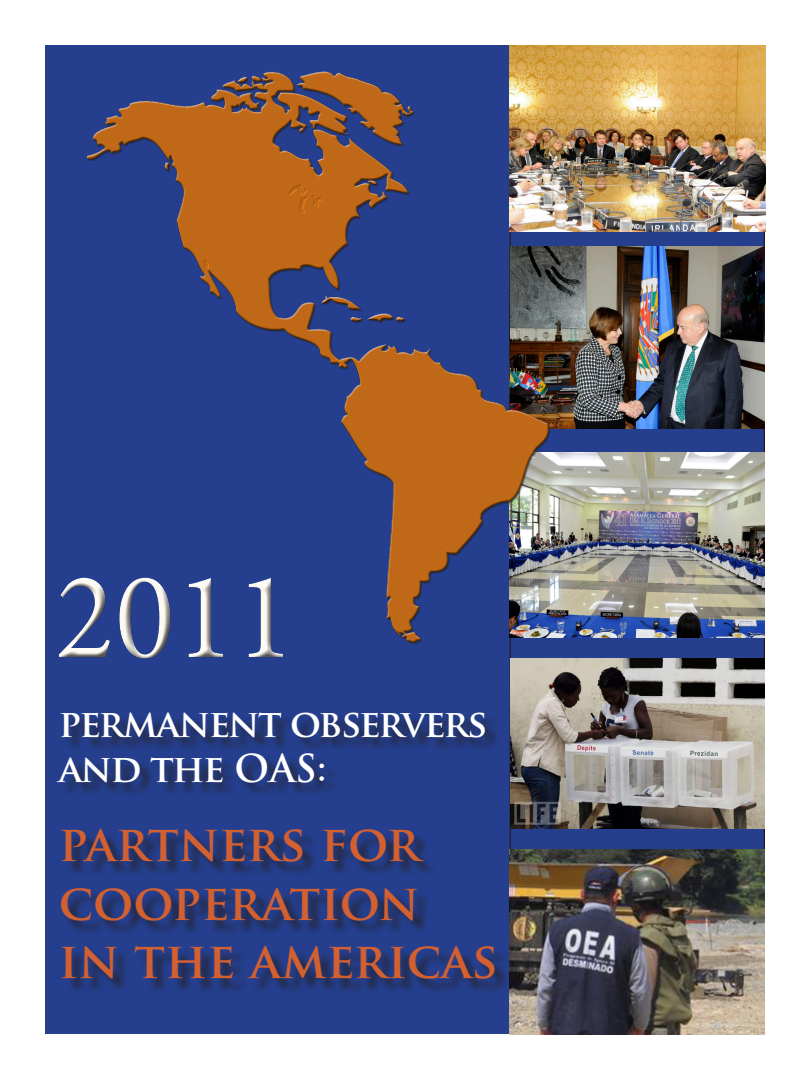
<style>
.page{position:relative;width:810px;height:1080px;background:#fff}
.page>*{position:absolute;margin:0;border:0;box-sizing:border-box;transform-origin:0 0}
.t1{font:125px "Minion Pro";color:#fcf9f0}
.t2{font:700 48.75px "Trajan Pro";color:#d36030}
.t3{font:700 37.5px "Trajan Pro";letter-spacing:-.04em;color:#fff}
</style>
<div class="page">
<div style="left:46px;top:46px;width:718px;height:988px;background:#253f8e"></div>
<img style="left:510px;top:849px;width:255px;height:186px">
<img style="left:510px;top:45px;width:255px;height:186px">
<div style="left:52px;top:572px;width:240px;height:96px;background:#231f20;opacity:.75"></div>
<div style="left:60px;top:714px;width:450px;height:280px;background:#231f20;opacity:.75"></div>
<img style="left:552px;top:247px;width:213px;height:182px">
<img style="left:552px;top:452px;width:213px;height:186px">
<img style="left:88px;top:65px;width:464px;height:598px">
<img style="left:510px;top:659px;width:254px;height:169px">
<h1 class="t1" style="left:55px;top:533px;width:241px">2011</h1>
<p class="t3" style="left:59px;top:700px;width:430px">permanent observers</p>
<p class="t3" style="left:59px;top:745px;width:269px">and the OAS:</p>
<p class="t2" style="left:59px;top:813px;width:363px">partners for</p>
<p class="t2" style="left:59px;top:872px;width:362px">cooperation</p>
<p class="t2" style="left:59px;top:930px;width:440px">in the americas</p>
</div>
